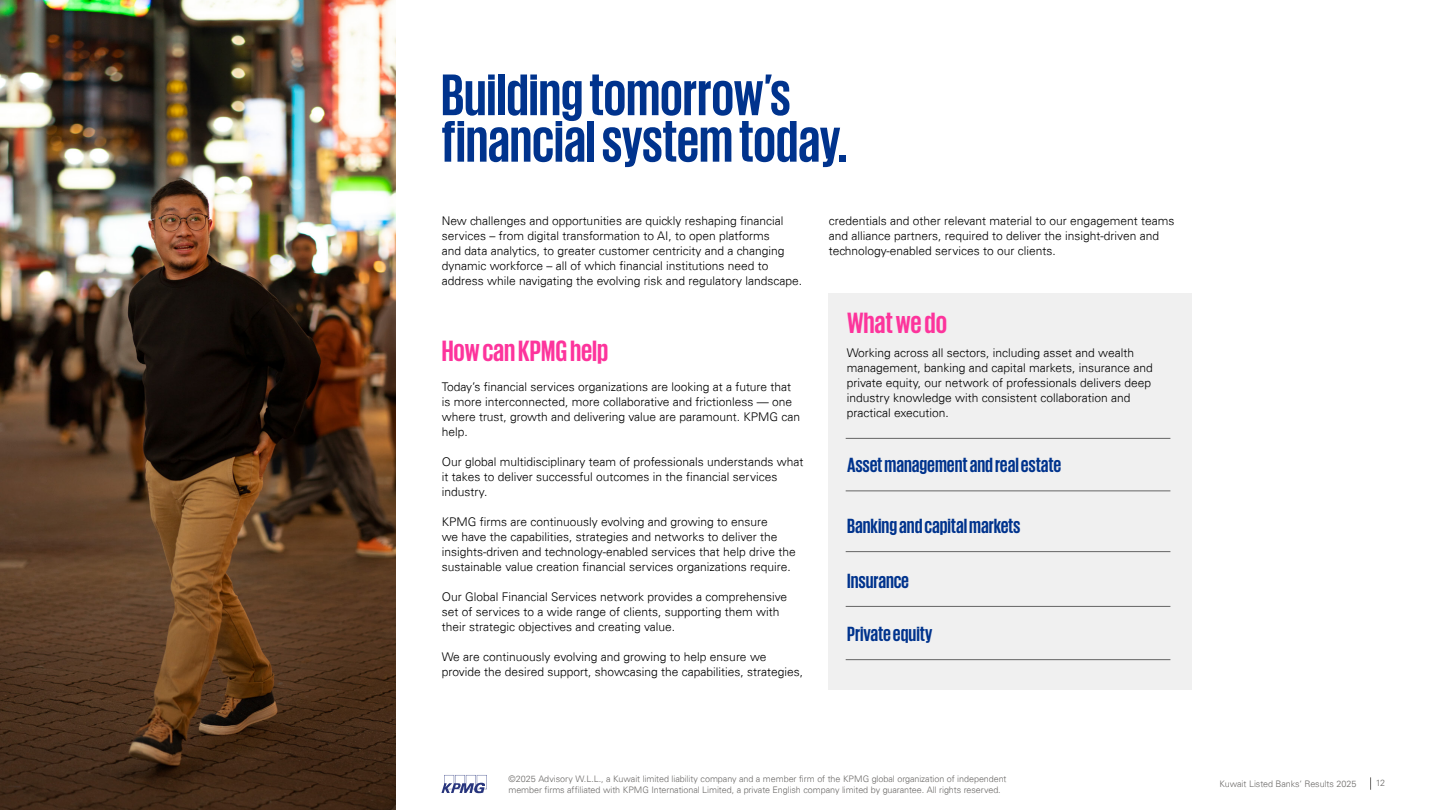
<style>
.page{position:relative;width:1440px;height:810px;background:#fff}
.page>*{position:absolute;margin:0;border:0;box-sizing:border-box;transform-origin:0 0}
.t1{font:700 60px/46.5px "KPMG";color:#00338d}
.t2{font:700 30px "KPMG";color:#fd349c}
.t3{font:700 21px "KPMG";color:#00338d}
.t4{font:300 12px/15px "Univers 45";color:#000}
.t5{font:300 9px/10.5px "Univers 45";letter-spacing:-.01em;color:#6c6a68}
</style>
<div class="page">
<svg style="left:441px;top:775px;width:46px;height:18px"></svg>
<svg style="left:1370px;top:777px;width:1px;height:13px"></svg>
<div style="left:828px;top:293px;width:364px;height:397px;background:#f0f0f0"></div>
<img style="left:0;top:0;width:396px;height:810px">
<hr style="left:846px;top:438px;width:324px;height:1px;background:#646464">
<hr style="left:846px;top:490px;width:324px;height:1px;background:#646464">
<hr style="left:846px;top:551px;width:324px;height:1px;background:#646464">
<hr style="left:846px;top:606px;width:324px;height:1px;background:#646464">
<hr style="left:846px;top:659px;width:324px;height:1px;background:#646464">
<h1 class="t1" style="left:441px;top:70px;width:408px">Building tomorrow’s financial system today.</h1>
<p class="t4" style="left:442px;top:213px;width:362px">New challenges and opportunities are quickly reshaping financial services – from digital transformation to AI, to open platforms<br>and data analytics, to greater customer centricity and a changing dynamic workforce – all of which financial institutions need to address while navigating the evolving risk and regulatory landscape.</p>
<h2 class="t2" style="left:442px;top:336px;width:168px">How can KPMG help</h2>
<p class="t4" style="left:442px;top:379px;width:360px">Today’s financial services organizations are looking at a future that is more interconnected, more collaborative and frictionless — one where trust, growth and delivering value are paramount. KPMG can help.</p>
<p class="t4" style="left:442px;top:454px;width:363px">Our global multidisciplinary team of professionals understands what it takes to deliver successful outcomes in the financial services industry.</p>
<p class="t4" style="left:442px;top:514px;width:355px">KPMG firms are continuously evolving and growing to ensure<br>we have the capabilities, strategies and networks to deliver the insights-driven and technology-enabled services that help drive the sustainable value creation financial services organizations require.</p>
<p class="t4" style="left:442px;top:589px;width:347px">Our Global Financial Services network provides a comprehensive set of services to a wide range of clients, supporting them with their strategic objectives and creating value.</p>
<p class="t4" style="left:442px;top:649px;width:363px">We are continuously evolving and growing to help ensure we provide the desired support, showcasing the capabilities, strategies,</p>
<p class="t4" style="left:829px;top:213px;width:347px">credentials and other relevant material to our engagement teams and alliance partners, required to deliver the insight-driven and technology-enabled services to our clients.</p>
<h2 class="t2" style="left:847px;top:308px;width:101px">What we do</h2>
<p class="t4" style="left:847px;top:346px;width:308px">Working across all sectors, including asset and wealth management, banking and capital markets, insurance and private equity, our network of professionals delivers deep industry knowledge with consistent collaboration and practical execution.</p>
<h3 class="t3" style="left:847px;top:455px;width:216px">Asset management and real estate</h3>
<h3 class="t3" style="left:847px;top:515px;width:175px">Banking and capital markets</h3>
<h3 class="t3" style="left:847px;top:570px;width:63px">Insurance</h3>
<h3 class="t3" style="left:847px;top:624px;width:87px">Private equity</h3>
<p class="t5" style="left:509px;top:774px;width:500px">©2025 Advisory W.L.L., a Kuwait limited liability company and a member firm of the KPMG global organization of independent member firms affiliated with KPMG International Limited, a private English company limited by guarantee. All rights reserved.</p>
<p class="t5" style="left:1220px;top:778px;width:138px">Kuwait Listed Banks‘ Results 2025</p>
<p class="t5" style="left:1376px;top:778px;width:11px">12</p>
</div>
